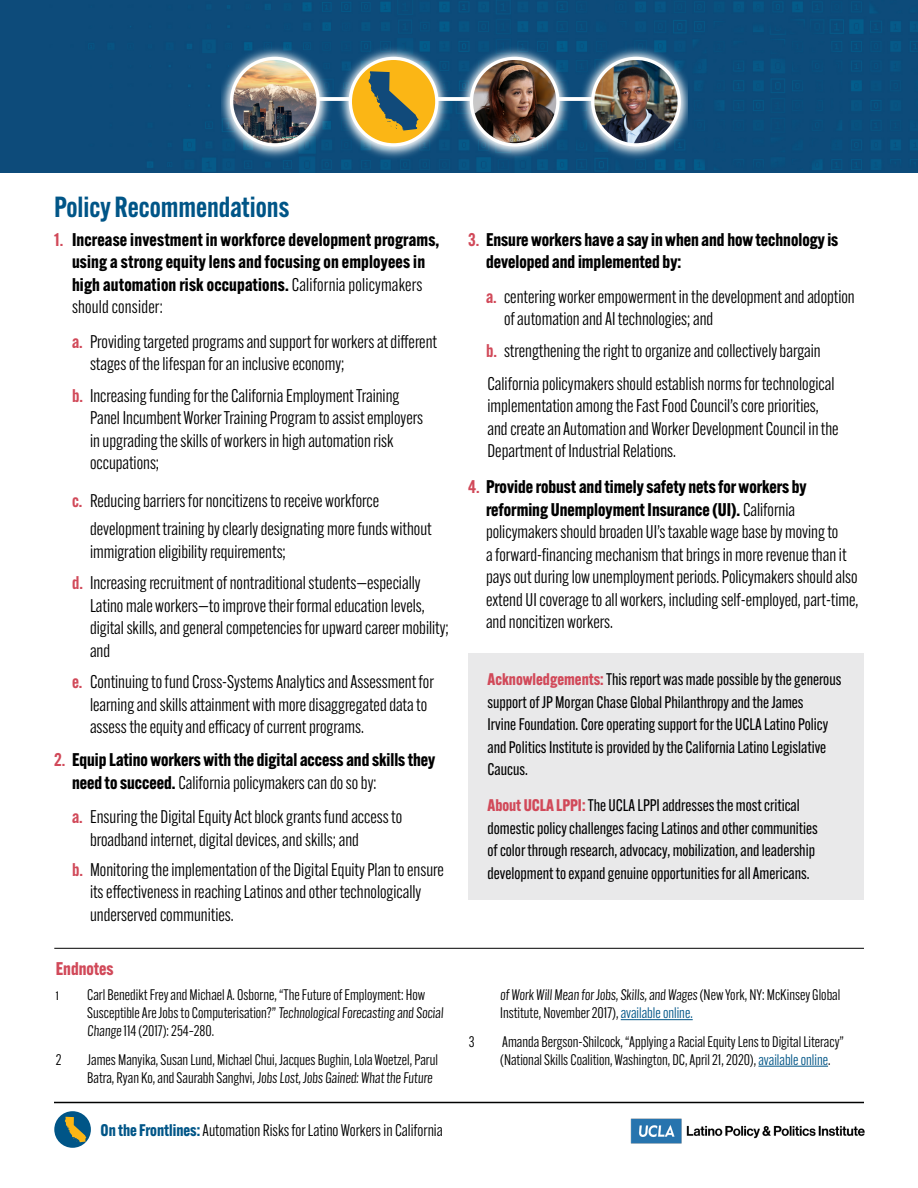
<style>
.page{position:relative;width:918px;height:1188px;background:#fff}
.page>*{position:absolute;margin:0;border:0;box-sizing:border-box;transform-origin:0 0}
.t1{font:600 28.5px "Alternate Gothic ATF";color:#005587}
.t2{font:18px/22.5px "Alternate Gothic ATF";color:#000}
.t3{font:700 18px/22.5px "Alternate Gothic ATF";color:#000}
.t4{font:700 18px "Alternate Gothic ATF";color:#d14959}
.t5{font:16.5px/22.5px "Alternate Gothic ATF";color:#000}
.t6{font:16.5px "Alternate Gothic ATF";color:#000}
.t7{font:15px/18px "Alternate Gothic ATF";color:#000}
.t8{font:12px "Alternate Gothic ATF";color:#000}
.s1{font-weight:600;color:#d14959}
.s2{font-weight:400}
.s3{font-weight:700;color:#005587}
.s4{font-weight:700}
.s5{font-weight:700;color:#d14959}
.s6{color:#005587}
</style>
<div class="page">
<img style="left:630px;top:1118px;width:235px;height:26px">
<hr style="left:54px;top:1102px;width:810px;height:1px;background:#000101">
<div style="left:0;top:0;width:918px;height:173px;background:#0d4b7a"></div>
<hr style="left:621px;top:1019px;width:72px;height:1px;background:#005587">
<hr style="left:758px;top:1066px;width:70px;height:1px;background:#005587">
<img style="left:221px;top:31px;width:97px;height:142px">
<img style="left:232px;top:58px;width:86px;height:87px;border-radius:43px">
<div style="left:230px;top:57px;width:90px;height:89px;border:3px solid #fff;border-radius:50%"></div>
<img style="left:318px;top:31px;width:121px;height:142px">
<svg style="left:350px;top:58px;width:87px;height:87px;background:#fbbe30"></svg>
<div style="left:349px;top:57px;width:89px;height:89px;border:3px solid #fff;border-radius:50%"></div>
<img style="left:439px;top:31px;width:121px;height:142px">
<img style="left:471px;top:58px;width:87px;height:87px;border-radius:43px">
<div style="left:470px;top:57px;width:90px;height:89px;border:3px solid #fff;border-radius:50%"></div>
<img style="left:560px;top:31px;width:128px;height:142px">
<img style="left:593px;top:58px;width:86px;height:87px;border-radius:43px">
<div style="left:591px;top:57px;width:90px;height:89px;border:3px solid #fff;border-radius:50%"></div>
<svg style="left:369px;top:71px;width:50px;height:60px;background:#97883f"></svg>
<div style="left:468px;top:653px;width:396px;height:247px;background:#e9e9ea"></div>
<hr style="left:54px;top:948px;width:810px;height:1px;background:#000">
<div style="left:54px;top:1111px;width:37px;height:37px;background:#005587;border-radius:50%"></div>
<svg style="left:65px;top:1117px;width:21px;height:25px"></svg>
<h1 class="t1" style="left:54px;top:189px;width:237px">Policy Recommendations</h1>
<p class="t3" style="left:72px;top:228px;width:369px;text-indent:-18px"><span class="s1">1.</span> Increase investment in workforce development programs, using a strong equity lens and focusing on employees in high automation risk occupations. <span class="s2">California policymakers should consider:</span></p>
<p class="t2" style="left:90px;top:330px;width:349px;text-indent:-18px"><span class="s1">a.</span> Providing targeted programs and support for workers at different stages of the lifespan for an inclusive economy;</p>
<p class="t2" style="left:90px;top:384px;width:335px;text-indent:-18px"><span class="s1">b.</span> Increasing funding for the California Employment Training Panel Incumbent Worker Training Program to assist employers in upgrading the skills of workers in high automation risk occupations;</p>
<p class="t2" style="left:90px;top:486px;width:343px;line-height:28.5px;text-indent:-18px"><span class="s1">c.</span> Reducing barriers for noncitizens to receive workforce development training by clearly designating more funds without</p>
<p class="t2" style="left:72px;top:536px;width:350px;line-height:31.5px;text-indent:18px">immigration eligibility requirements;<br><span class="s1">d.</span> Increasing recruitment of nontraditional students—especially</p>
<p class="t2" style="left:90px;top:594px;width:360px">Latino male workers—to improve their formal education levels, digital skills, and general competencies for upward career mobility; and</p>
<p class="t2" style="left:90px;top:671px;width:346px;text-indent:-18px"><span class="s1">e.</span> Continuing to fund Cross-Systems Analytics and Assessment for learning and skills attainment with more disaggregated data to assess the equity and efficacy of current programs.</p>
<p class="t3" style="left:72px;top:748px;width:365px;text-indent:-18px"><span class="s1">2.</span> Equip Latino workers with the digital access and skills they need to succeed. <span class="s2">California policymakers can do so by:</span></p>
<p class="t2" style="left:90px;top:806px;width:314px;text-indent:-18px"><span class="s1">a.</span> Ensuring the Digital Equity Act block grants fund access to broadband internet, digital devices, and skills; and</p>
<p class="t2" style="left:90px;top:858px;width:356px;text-indent:-18px"><span class="s1">b.</span> Monitoring the implementation of the Digital Equity Plan to ensure its effectiveness in reaching Latinos and other technologically underserved communities.</p>
<p class="t4" style="left:56px;top:957px;width:59px">Endnotes</p>
<p class="t8" style="left:56px;top:989px;width:4px">1</p>
<p class="t7" style="left:87px;top:986px;width:359px">Carl Benedikt Frey and Michael A. Osborne, “The Future of Employment: How<br>Susceptible Are Jobs to Computerisation?” Technological Forecasting and Social<br>Change 114 (2017): 254–280.</p>
<p class="t7" style="left:56px;top:1050px;width:7px">2</p>
<p class="t7" style="left:87px;top:1050px;width:352px">James Manyika, Susan Lund, Michael Chui, Jacques Bughin, Lola Woetzel, Parul<br>Batra, Ryan Ko, and Saurabh Sanghvi, Jobs Lost, Jobs Gained: What the Future</p>
<p class="t6" style="left:100px;top:1120px;width:344px"><span class="s3">On the Frontlines:</span>Automation Risks for Latino Workers in California</p>
<p class="t3" style="left:486px;top:228px;width:354px;text-indent:-18px"><span class="s1">3.</span> Ensure workers have a say in when and how technology is developed and implemented by:</p>
<p class="t2" style="left:504px;top:285px;width:352px;text-indent:-18px"><span class="s1">a.</span> centering worker empowerment in the development and adoption of automation and AI technologies; and</p>
<p class="t2" style="left:486px;top:334px;width:350px;line-height:33px"><span class="s1">b.</span> strengthening the right to organize and collectively bargain<br>California policymakers should establish norms for technological</p>
<p class="t2" style="left:487px;top:395px;width:353px">implementation among the Fast Food Council’s core priorities, and create an Automation and Worker Development Council in the<br>Department of Industrial Relations.</p>
<p class="t2" style="left:486px;top:476px;width:374px;text-indent:-18px"><span class="s1">4.</span> <span class="s4">Provide robust and timely safety nets for workers by reforming Unemployment Insurance (UI).</span> California policymakers should broaden UI’s taxable wage base by moving to<br>a forward-financing mechanism that brings in more revenue than it pays out during low unemployment periods. Policymakers should also extend UI coverage to all workers, including self-employed, part-time, and noncitizen workers.</p>
<p class="t5" style="left:488px;top:668px;width:355px"><span class="s5">Acknowledgements:</span>This report was made possible by the generous support of JP Morgan Chase Global Philanthropy and the James<br>Irvine Foundation. Core operating support for the UCLA Latino Policy and Politics Institute is provided by the California Latino Legislative Caucus.</p>
<p class="t5" style="left:488px;top:794px;width:332px"><span class="s5">About UCLA LPPI:</span> The UCLA LPPI addresses the most critical domestic policy challenges facing Latinos and other communities of color through research, advocacy, mobilization, and leadership development to expand genuine opportunities for all Americans.</p>
<p class="t7" style="left:500px;top:986px;width:342px">of Work Will Mean for Jobs, Skills, and Wages (New York, NY: McKinsey Global<br>Institute, November 2017), <span class="s6">available online.</span></p>
<p class="t7" style="left:469px;top:1032px;width:7px">3</p>
<p class="t7" style="left:500px;top:1032px;width:345px">Amanda Bergson-Shilcock, “Applying a Racial Equity Lens to Digital Literacy” (National Skills Coalition, Washington, DC, April 21, 2020), <span class="s6">available online</span>.</p>
</div>
